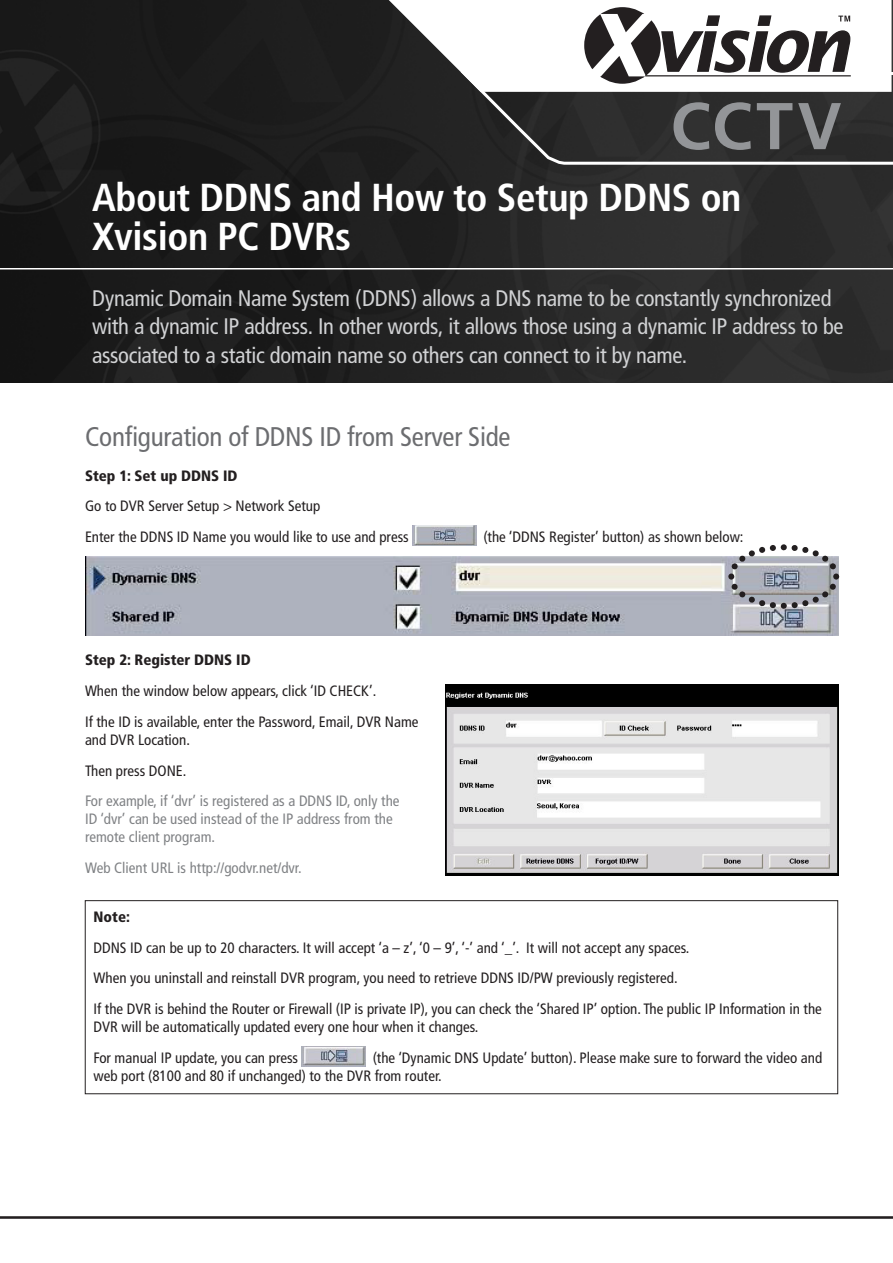
<style>
.page{position:relative;width:893px;height:1263px;background:#fff}
.page>*{position:absolute;margin:0;border:0;box-sizing:border-box;transform-origin:0 0}
.t1{font:700 66px "Frutiger";color:#939598}
.t2{font:700 condensed 39px/39px "Frutiger";letter-spacing:-.01em;color:#fff}
.t3{font:condensed 27px "Frutiger";letter-spacing:-.01em;color:#6c6d70}
.Main_Paragraph{font:condensed 22.5px/28.5px "Frutiger";letter-spacing:-.015em;color:#d1d2d4}
.t4{font:condensed 15px/18px "Frutiger";color:#231f20}
.t5{font:condensed 15px/18px "Frutiger";color:#808285}
.t6{font:900 condensed 15px "Frutiger";color:#231f20}
</style>
<div class="page">
<div style="left:85px;top:900px;width:753px;height:194px;border:1px solid #231f20"></div>
<img style="left:0;top:0;width:893px;height:383px">
<svg style="left:392px;top:93px;width:501px;height:73px;background:#313131"></svg>
<svg style="left:388px;top:0;width:505px;height:93px"></svg>
<img style="left:412px;top:525px;width:64px;height:21px">
<img style="left:302px;top:1046px;width:64px;height:20px">
<hr style="left:0;top:268px;width:893px;height:1px;background:#fff">
<hr style="left:0;top:1216px;width:893px;height:3px;background:#231f20">
<img style="left:446px;top:685px;width:393px;height:190px">
<img style="left:85px;top:556px;width:754px;height:79px">
<svg style="left:725px;top:544px;width:115px;height:68px"></svg>
<p class="t1" style="left:670px;top:87px;width:173px">CCTV</p>
<p class="t2" style="left:92px;top:178px;width:651px">About DDNS and How to Setup DDNS on<br>Xvision PC DVRs</p>
<p class="Main_Paragraph" style="left:92px;top:284px;width:753px">Dynamic Domain Name System (DDNS) allows a DNS name to be constantly synchronized with a dynamic IP address. In other words, it allows those using a dynamic IP address to be associated to a static domain name so others can connect to it by name.</p>
<p class="t3" style="left:85px;top:420px;width:427px">Configuration of DDNS ID from Server Side</p>
<p class="t6" style="left:85px;top:466px;width:154px">Step 1: Set up DDNS ID</p>
<p class="t4" style="left:85px;top:497px;width:237px">Go to DVR Server Setup &gt; Network Setup</p>
<p class="t4" style="left:85px;top:528px;width:325px">Enter the DDNS ID Name you would like to use and press</p>
<p class="t4" style="left:483px;top:528px;width:262px">(the ‘DDNS Register’ button) as shown below:</p>
<p class="t6" style="left:85px;top:651px;width:167px">Step 2: Register DDNS ID</p>
<p class="t4" style="left:85px;top:682px;width:293px">When the window below appears, click ‘ID CHECK’.</p>
<p class="t4" style="left:85px;top:713px;width:335px">If the ID is available, enter the Password, Email, DVR Name and DVR Location.</p>
<p class="t4" style="left:85px;top:761px;width:103px">Then press DONE.</p>
<p class="t5" style="left:85px;top:792px;width:316px">For example, if ‘dvr’ is registered as a DDNS ID, only the<br>ID ‘dvr’ can be used instead of the IP address from the remote client program.</p>
<p class="t5" style="left:85px;top:859px;width:218px">Web Client URL is http://godvr.net/dvr.</p>
<p class="t6" style="left:94px;top:908px;width:38px">Note:</p>
<p class="t4" style="left:94px;top:938px;width:597px">DDNS ID can be up to 20 characters. It will accept ‘a – z’, ‘0 – 9’, ‘-’ and ‘_’. It will not accept any spaces.</p>
<p class="t4" style="left:94px;top:969px;width:586px">When you uninstall and reinstall DVR program, you need to retrieve DDNS ID/PW previously registered.</p>
<p class="t4" style="left:94px;top:1000px;width:730px">If the DVR is behind the Router or Firewall (IP is private IP), you can check the ‘Shared IP’ option. The public IP Information in the<br>DVR will be automatically updated every one hour when it changes.</p>
<p class="t4" style="left:94px;top:1049px;width:206px">For manual IP update, you can press</p>
<p class="t4" style="left:94px;top:1049px;width:730px;text-indent:279px">(the ‘Dynamic DNS Update’ button). Please make sure to forward the video and web port (8100 and 80 if unchanged) to the DVR from router.</p>
</div>
